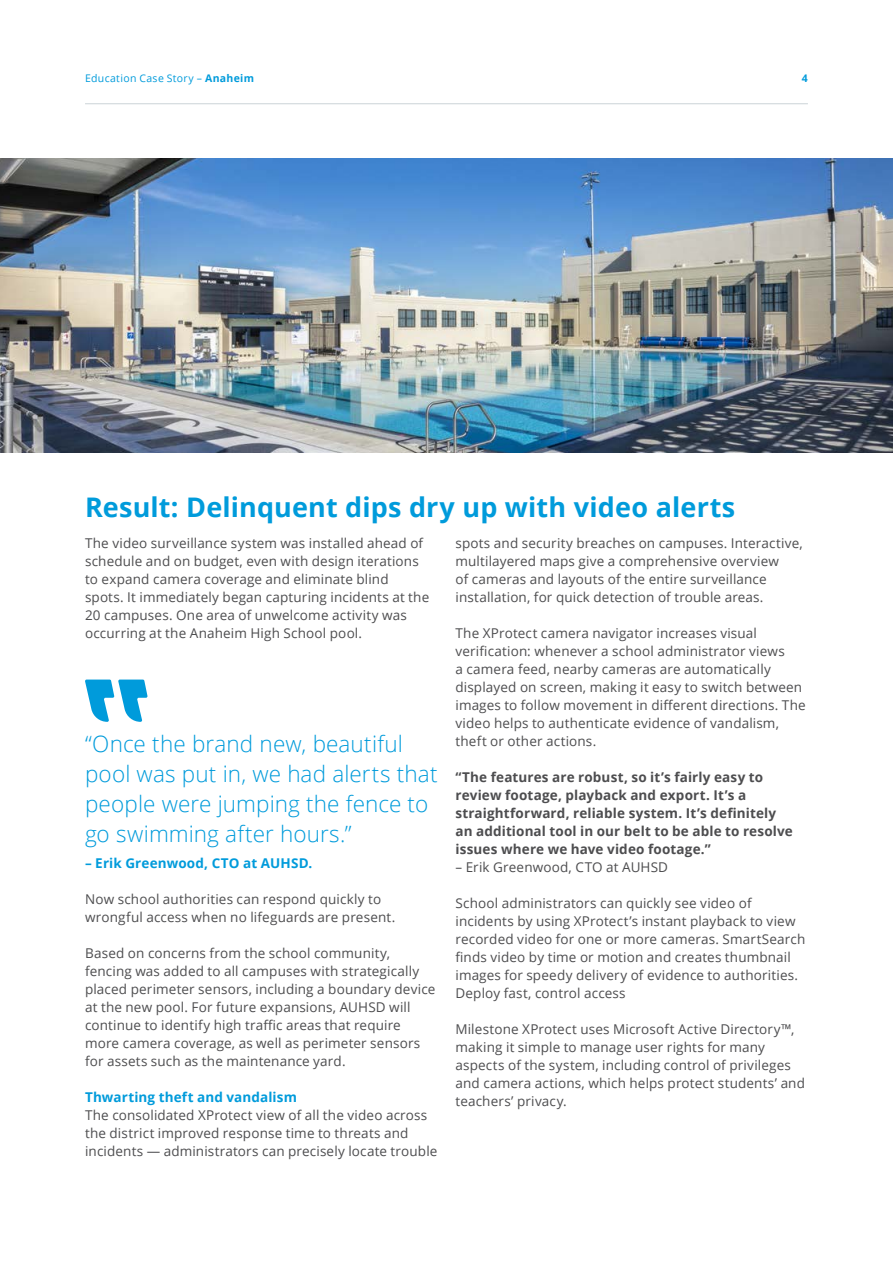
<style>
.page{position:relative;width:893px;height:1263px;background:#fff}
.page>*{position:absolute;margin:0;border:0;box-sizing:border-box;transform-origin:0 0}
.t1{font:700 27px "Open Sans";letter-spacing:.005em;color:#009bdb}
.t2{font:300 22.5px/30px "Open Sans";letter-spacing:.005em;color:#009bdb}
.t3{font:13.5px/18px "Open Sans";letter-spacing:.01em;color:#4d4d4f}
.t4{font:700 13.5px/18px "Open Sans";letter-spacing:.01em;color:#4d4d4f}
.t5{font:700 13.5px "Open Sans";letter-spacing:.01em;color:#009bdb}
.t6{font:10.5px "Open Sans";letter-spacing:.03em;color:#009bdb}
.t7{font:700 10.5px "Open Sans";color:#009bdb}
.s1{font-weight:700}
</style>
<div class="page">
<svg style="left:85px;top:679px;width:63px;height:43px"></svg>
<img style="left:0;top:159px;width:893px;height:294px">
<hr style="left:85px;top:103px;width:723px;height:1px;background:#96a6ae">
<p class="t6" style="left:85px;top:71px;width:171px">Education Case Story – <span class="s1">Anaheim</span></p>
<p class="t7" style="left:802px;top:71px;width:7px">4</p>
<h1 class="t1" style="left:85px;top:488px;width:652px">Result: Delinquent dips dry up with video alerts</h1>
<p class="t3" style="left:85px;top:534px;width:346px">The video surveillance system was installed ahead of schedule and on budget, even with design iterations to expand camera coverage and eliminate blind spots. It immediately began capturing incidents at the 20 campuses. One area of unwelcome activity was occurring at the Anaheim High School pool.</p>
<p class="t3" style="left:455px;top:533px;width:349px">spots and security breaches on campuses. Interactive, multilayered maps give a comprehensive overview<br>of cameras and layouts of the entire surveillance installation, for quick detection of trouble areas.</p>
<p class="t3" style="left:455px;top:623px;width:352px">The XProtect camera navigator increases visual verification: whenever a school administrator views<br>a camera feed, nearby cameras are automatically displayed on screen, making it easy to switch between images to follow movement in different directions. The video helps to authenticate evidence of vandalism, theft or other actions.</p>
<p class="t4" style="left:455px;top:767px;width:339px">“The features are robust, so it’s fairly easy to review footage, playback and export. It’s a straightforward, reliable system. It’s definitely an additional tool in our belt to be able to resolve issues where we have video footage.”</p>
<p class="t3" style="left:455px;top:857px;width:214px">– Erik Greenwood, CTO at AUHSD</p>
<p class="t3" style="left:455px;top:893px;width:351px">School administrators can quickly see video of incidents by using XProtect’s instant playback to view recorded video for one or more cameras. SmartSearch finds video by time or motion and creates thumbnail images for speedy delivery of evidence to authorities.<br>Deploy fast, control access</p>
<p class="t3" style="left:455px;top:1019px;width:351px">Milestone XProtect uses Microsoft Active Directory™, making it simple to manage user rights for many aspects of the system, including control of privileges and camera actions, which helps protect students’ and teachers’ privacy.</p>
<h2 class="t2" style="left:85px;top:728px;width:354px">“Once the brand new, beautiful pool was put in, we had alerts that people were jumping the fence to go swimming after hours.”</h2>
<p class="t5" style="left:85px;top:854px;width:229px">– Erik Greenwood, CTO at AUHSD.</p>
<p class="t3" style="left:85px;top:890px;width:312px">Now school authorities can respond quickly to wrongful access when no lifeguards are present.</p>
<p class="t3" style="left:85px;top:944px;width:352px">Based on concerns from the school community, fencing was added to all campuses with strategically placed perimeter sensors, including a boundary device at the new pool. For future expansions, AUHSD will continue to identify high traffic areas that require more camera coverage, as well as perimeter sensors for assets such as the maintenance yard.</p>
<p class="t5" style="left:85px;top:1088px;width:214px">Thwarting theft and vandalism</p>
<p class="t3" style="left:85px;top:1106px;width:354px">The consolidated XProtect view of all the video across the district improved response time to threats and incidents — administrators can precisely locate trouble</p>
</div>
